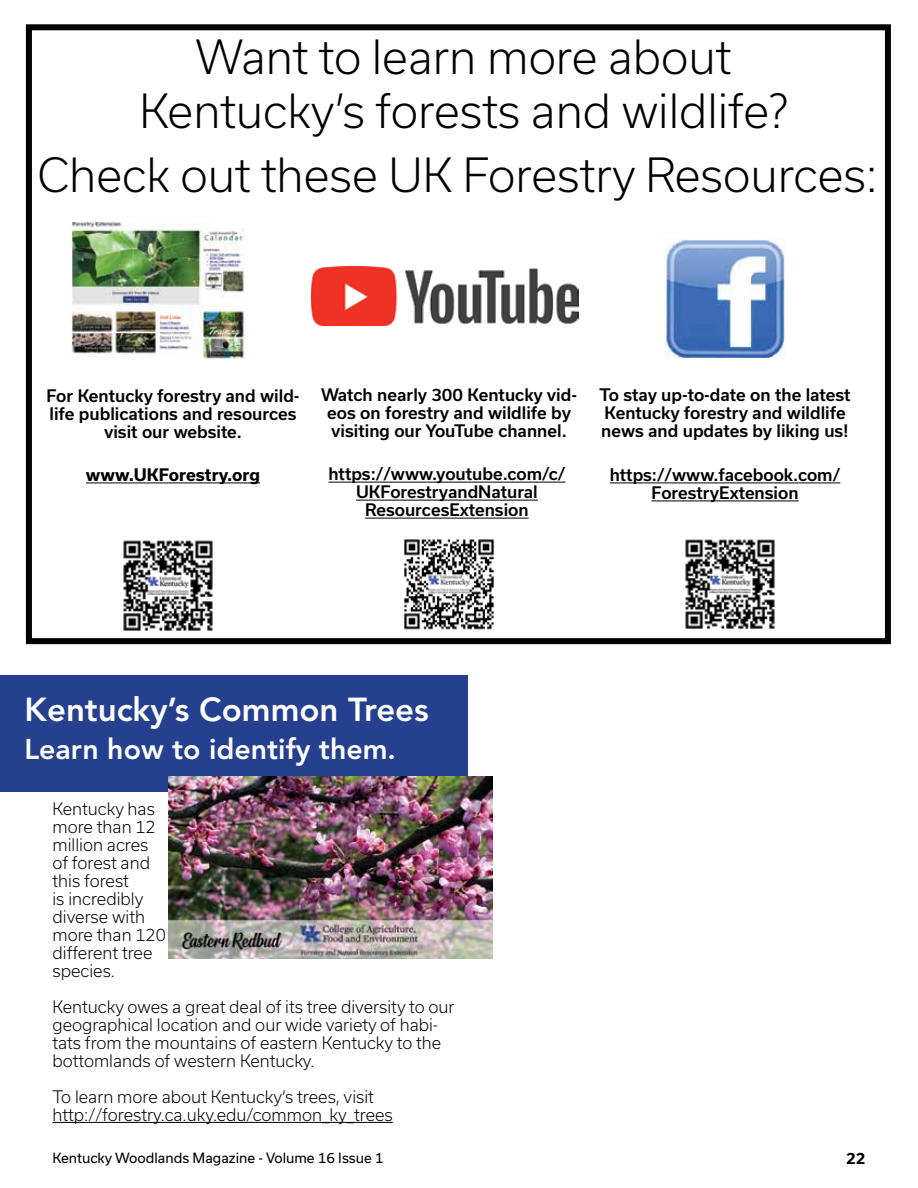
<style>
.page{position:relative;width:918px;height:1188px;background:#fff}
.page>*{position:absolute;margin:0;border:0;box-sizing:border-box;transform-origin:0 0}
.t1{font:300 45px/54px "Usual";color:#000;text-align:center}
.t2{font:800 33px "Avenir LT Std";color:#fff}
.t3{font:800 28.5px "Avenir LT Std";color:#fff}
.t4{font:300 16.5px/18px "Usual";color:#000}
.t5{font:500 16.5px/18px "Usual";color:#000;text-align:center}
.t6{font:700 16.5px "Usual";color:#000}
.t7{font:700 15px "Usual";color:#000}
.t8{font:13.5px "Usual";color:#000}
</style>
<div class="page">
<div style="left:26px;top:24px;width:865px;height:620px;border:6px solid #000"></div>
<hr style="left:610px;top:483px;width:230px;height:1px;background:#000">
<hr style="left:651px;top:501px;width:148px;height:1px;background:#000">
<hr style="left:328px;top:482px;width:237px;height:1px;background:#000">
<hr style="left:356px;top:500px;width:182px;height:1px;background:#000">
<hr style="left:365px;top:518px;width:164px;height:1px;background:#000">
<hr style="left:86px;top:483px;width:174px;height:1px;background:#000">
<img style="left:665px;top:238px;width:121px;height:119px">
<img style="left:311px;top:267px;width:267px;height:59px">
<img style="left:72px;top:222px;width:173px;height:136px">
<img style="left:403px;top:539px;width:92px;height:91px">
<img style="left:685px;top:539px;width:90px;height:90px">
<img style="left:123px;top:540px;width:90px;height:91px">
<div style="left:0;top:675px;width:468px;height:116px;background:#25408f"></div>
<img style="left:168px;top:776px;width:324px;height:182px">
<hr style="left:52px;top:1122px;width:341px;height:1px;background:#000">
<h1 class="t1" style="left:139px;top:30px;width:650px">Want to learn more about<br>Kentucky’s forests and wildlife?</h1>
<h1 class="t1" style="left:37px;top:148px;width:842px">Check out these UK Forestry Resources:</h1>
<p class="t5" style="left:46px;top:387px;width:255px">For Kentucky forestry and wild&shy;life publications and resources visit our website.</p>
<p class="t6" style="left:86px;top:466px;width:176px">www.UKForestry.org</p>
<p class="t5" style="left:321px;top:386px;width:257px">Watch nearly 300 Kentucky vid&shy;eos on forestry and wildlife by visiting our YouTube channel.</p>
<p class="t5" style="left:328px;top:465px;width:238px">https://www.youtube.com/c/<br>UKForestryandNatural<br>ResourcesExtension</p>
<p class="t5" style="left:599px;top:386px;width:253px;text-align:left">To stay up-to-date on the latest<br>Kentucky forestry and wildlife news and updates by liking us!</p>
<p class="t5" style="left:610px;top:466px;width:232px">https://www.facebook.com/<br>ForestryExtension</p>
<h2 class="t2" style="left:24px;top:690px;width:406px">Kentucky’s Common Trees</h2>
<h3 class="t3" style="left:24px;top:732px;width:373px">Learn how to identify them.</h3>
<p class="t4" style="left:52px;top:800px;width:115px">Kentucky has more than 12 million acres of forest and this forest<br>is incredibly diverse with more than 120 different tree species.</p>
<p class="t4" style="left:52px;top:998px;width:404px">Kentucky owes a great deal of its tree diversity to our geographical location and our wide variety of habi&shy;tats from the mountains of eastern Kentucky to the bottomlands of western Kentucky.</p>
<p class="t4" style="left:52px;top:1088px;width:342px">To learn more about Kentucky’s trees, visit http://forestry.ca.uky.edu/common_ky_trees</p>
<p class="t8" style="left:52px;top:1150px;width:333px">Kentucky Woodlands Magazine - Volume 16 Issue 1</p>
<p class="t7" style="left:846px;top:1149px;width:21px">22</p>
</div>
